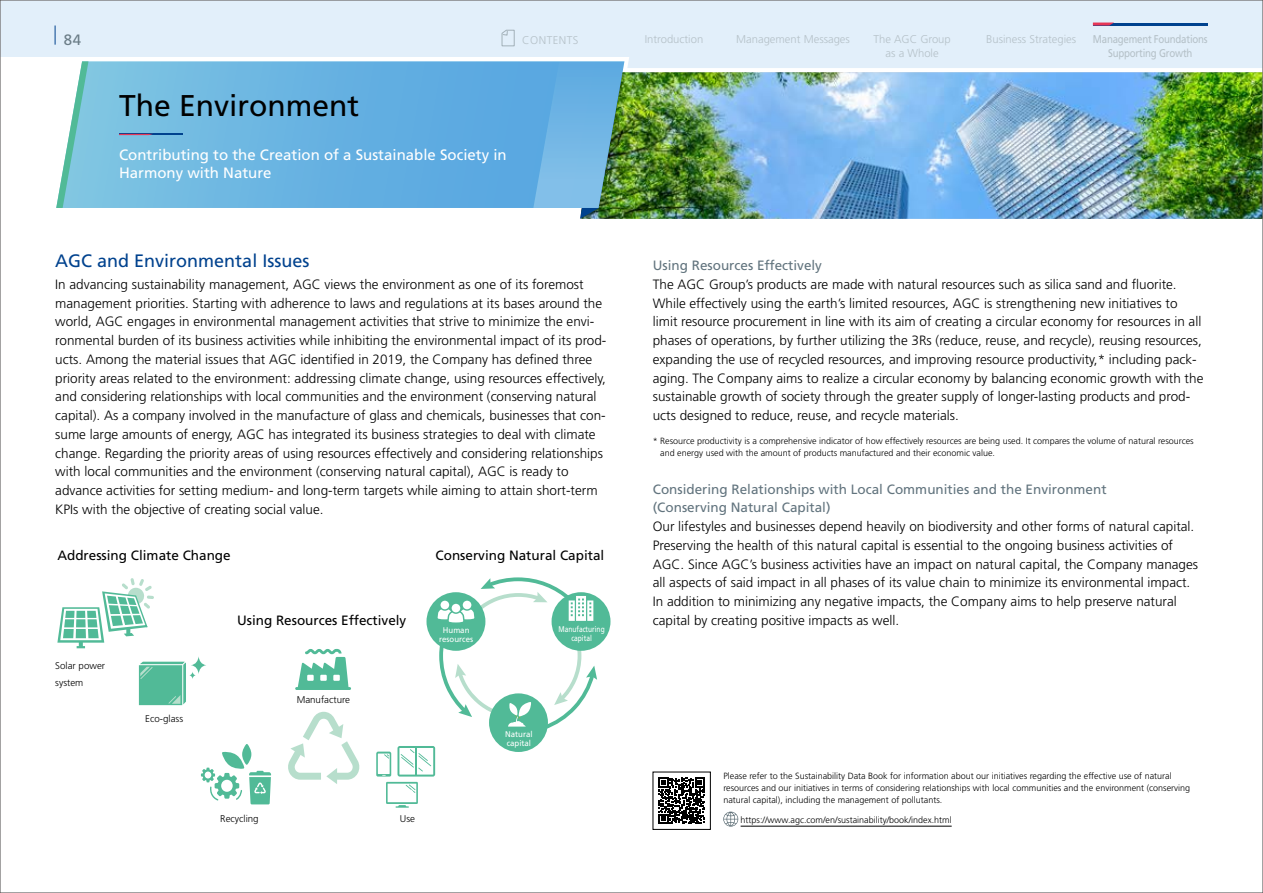
<style>
.page{position:relative;width:1263px;height:893px;background:#fff}
.page>*{position:absolute;margin:0;border:0;box-sizing:border-box;transform-origin:0 0}
.t1{font:30px "Frutiger LT Std";color:#000}
.t2{font:18px "Frutiger LT Std";color:#00428e}
.t3{font:15px/18px "Frutiger LT Std";color:#fff}
.t4{font:15px "Frutiger LT Std";color:#6b7d87}
.t5{font:300 13.5px/18.8px "Frutiger LT Std";color:#000}
.t6{font:13.5px/18.8px "Frutiger LT Std";color:#62747e}
.t7{font:13.5px "Frutiger LT Std";color:#000}
.t8{font:300 11.25px/13.5px "Frutiger LT Std";color:#b5c1c8;text-align:center}
.t9{font:11.25px/13.5px "Frutiger LT Std";letter-spacing:-.02em;color:#b5c1c8;text-align:center;scale:.86 1}
.t10{font:300 11.25px "Frutiger LT Std";letter-spacing:.04em;color:#b5c1c8}
.t11{font:300 9.75px/16.5px "Frutiger LT Std";color:#000}
.t12{font:300 9px/12px "Frutiger LT Std";color:#000}
.t13{font:8.25px/9px "Frutiger LT Std";color:#fff;text-align:center;scale:.95 1}
.t14{font:8.25px/9px "Frutiger LT Std";color:#fff;text-align:center;scale:.8 1}
</style>
<div class="page">
<hr style="left:741px;top:826px;width:211px;height:1px;background:#000">
<svg style="left:723px;top:812px;width:15px;height:14px"></svg>
<svg style="left:658px;top:778px;width:47px;height:46px"></svg>
<div style="left:653px;top:772px;width:58px;height:58px;border:1px solid #000"></div>
<svg style="left:57px;top:578px;width:97px;height:70px"></svg>
<svg style="left:139px;top:662px;width:47px;height:43px;background:#5ebe9e"></svg>
<svg style="left:191px;top:656px;width:15px;height:18px"></svg>
<svg style="left:189px;top:672px;width:7px;height:7px"></svg>
<div style="left:552px;top:592px;width:58px;height:59px;background:#51ba97;border-radius:50%"></div>
<div style="left:426px;top:592px;width:59px;height:59px;background:#51ba97;border-radius:50%"></div>
<div style="left:489px;top:693px;width:59px;height:59px;background:#51ba97;border-radius:50%"></div>
<svg style="left:438px;top:577px;width:159px;height:157px"></svg>
<svg style="left:295px;top:649px;width:56px;height:41px"></svg>
<svg style="left:201px;top:744px;width:70px;height:60px"></svg>
<svg style="left:376px;top:746px;width:59px;height:62px"></svg>
<svg style="left:288px;top:712px;width:72px;height:72px"></svg>
<img style="left:2px;top:2px;width:1259px;height:217px">
<p class="t4" style="left:64px;top:31px;width:19px">84</p>
<p class="t8" style="left:873px;top:33px;width:79px">The AGC Group as a Whole</p>
<p class="t8" style="left:986px;top:33px;width:92px">Business Strategies</p>
<p class="t9" style="left:1093px;top:33px;width:135px">Management Foundations<br>Supporting Growth</p>
<p class="t10" style="left:522px;top:34px;width:58px">CONTENTS</p>
<p class="t8" style="left:645px;top:33px;width:60px">Introduction</p>
<p class="t8" style="left:736px;top:33px;width:115px">Management Messages</p>
<h1 class="t1" style="left:119px;top:88px;width:242px">The Environment</h1>
<p class="t3" style="left:119px;top:146px;width:389px">Contributing to the Creation of a Sustainable Society in<br>Harmony with Nature</p>
<h2 class="t2" style="left:55px;top:250px;width:256px">AGC and Environmental Issues</h2>
<p class="t5" style="left:55px;top:275px;width:553px">In advancing sustainability management, AGC views the environment as one of its foremost management priorities. Starting with adherence to laws and regulations at its bases around the world, AGC engages in environmental management activities that strive to minimize the envi&shy;ronmental burden of its business activities while inhibiting the environmental impact of its prod&shy;ucts. Among the material issues that AGC identified in 2019, the Company has defined three priority areas related to the environment: addressing climate change, using resources effectively, and considering relationships with local communities and the environment (conserving natural capital). As a company involved in the manufacture of glass and chemicals, businesses that con&shy;sume large amounts of energy, AGC has integrated its business strategies to deal with climate change. Regarding the priority areas of using resources effectively and considering relationships with local communities and the environment (conserving natural capital), AGC is ready to advance activities for setting medium- and long-term targets while aiming to attain short-term KPIs with the objective of creating social value.</p>
<p class="t7" style="left:57px;top:547px;width:175px">Addressing Climate Change</p>
<p class="t11" style="left:55px;top:658px;width:51px">Solar power system</p>
<p class="t11" style="left:145px;top:710px;width:39px">Eco-glass</p>
<p class="t7" style="left:237px;top:613px;width:171px">Using Resources Effectively</p>
<p class="t11" style="left:297px;top:691px;width:55px">Manufacture</p>
<p class="t7" style="left:435px;top:547px;width:170px">Conserving Natural Capital</p>
<p class="t13" style="left:439px;top:625px;width:37px">Human resources</p>
<p class="t14" style="left:558px;top:624px;width:59px">Manufacturing capital</p>
<p class="t13" style="left:505px;top:729px;width:30px;text-align:left">Natural capital</p>
<p class="t11" style="left:220px;top:811px;width:40px">Recycling</p>
<p class="t11" style="left:400px;top:811px;width:17px">Use</p>
<p class="t6" style="left:653px;top:256px;width:171px">Using Resources Effectively</p>
<p class="t5" style="left:653px;top:275px;width:552px">The AGC Group’s products are made with natural resources such as silica sand and fluorite.<br>While effectively using the earth’s limited resources, AGC is strengthening new initiatives to limit resource procurement in line with its aim of creating a circular economy for resources in all phases of operations, by further utilizing the 3Rs (reduce, reuse, and recycle), reusing resources, expanding the use of recycled resources, and improving resource productivity,* including pack&shy;aging. The Company aims to realize a circular economy by balancing economic growth with the sustainable growth of society through the greater supply of longer-lasting products and prod&shy;ucts designed to reduce, reuse, and recycle materials.</p>
<p class="t12" style="left:660px;top:435px;width:535px;text-indent:-8px">* Resource productivity is a comprehensive indicator of how effectively resources are being used. It compares the volume of natural resources and energy used with the amount of products manufactured and their economic value.</p>
<p class="t6" style="left:653px;top:480px;width:455px">Considering Relationships with Local Communities and the Environment (Conserving Natural Capital)</p>
<p class="t5" style="left:653px;top:517px;width:547px">Our lifestyles and businesses depend heavily on biodiversity and other forms of natural capital.<br>Preserving the health of this natural capital is essential to the ongoing business activities of AGC. Since AGC’s business activities have an impact on natural capital, the Company manages all aspects of said impact in all phases of its value chain to minimize its environmental impact.<br>In addition to minimizing any negative impacts, the Company aims to help preserve natural capital by creating positive impacts as well.</p>
<p class="t12" style="left:723px;top:770px;width:468px">Please refer to the Sustainability Data Book for information about our initiatives regarding the effective use of natural resources and our initiatives in terms of considering relationships with local communities and the environment (conserving natural capital), including the management of pollutants.</p>
<p class="t12" style="left:741px;top:814px;width:213px">https://www.agc.com/en/sustainability/book/index.html</p>
</div>
